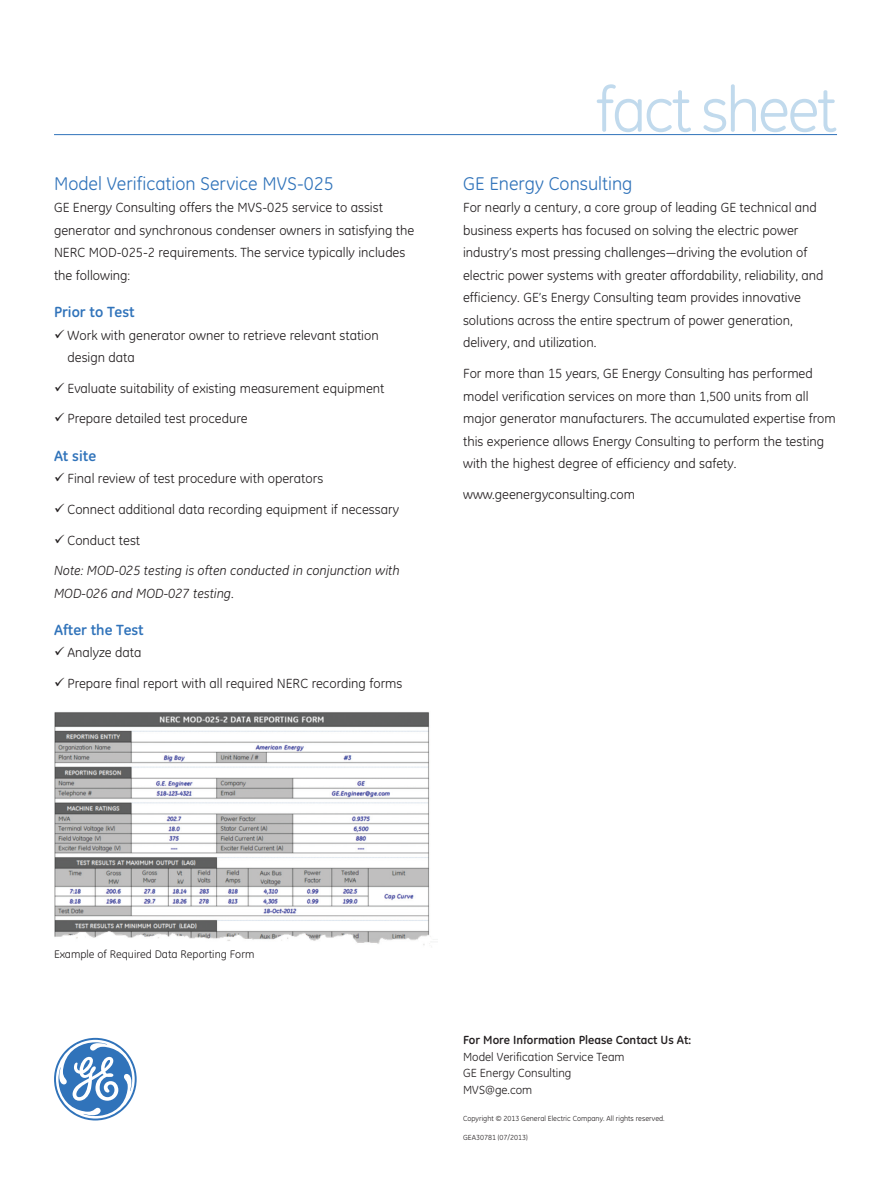
<style>
.page{position:relative;width:891px;height:1188px;background:#fff}
.page>*{position:absolute;margin:0;border:0;box-sizing:border-box;transform-origin:0 0}
.t1{font:63px "GE Inspira";letter-spacing:-.04em;color:#c1daed}
.t2{font:18.75px "GE Inspira";color:#3073ba}
.t3{font:700 15px "GE Inspira";color:#3073ba}
.t4{font:13.5px/22.5px "GE Inspira";color:#231f20}
.t5{font:italic 13.5px/22.5px "GE Inspira";color:#231f20}
.t6{font:12px/16.5px "GE Inspira";color:#231f20}
.t7{font:700 12px "GE Inspira";color:#231f20}
.t8{font:11.25px "GE Inspira";color:#231f20}
.t9{font:7.5px "GE Inspira";color:#231f20}
</style>
<div class="page">
<hr style="left:54px;top:134px;width:783px;height:1px;background:#3073ba">
<svg style="left:54px;top:1038px;width:83px;height:83px"></svg>
<img style="left:54px;top:712px;width:377px;height:233px">
<h2 class="t2" style="left:54px;top:173px;width:281px">Model Verification Service MVS-025</h2>
<p class="t4" style="left:54px;top:197px;width:362px">GE Energy Consulting offers the MVS-025 service to assist generator and synchronous condenser owners in satisfying the NERC MOD-025-2 requirements. The service typically includes the following:</p>
<p class="t3" style="left:54px;top:302px;width:82px">Prior to Test</p>
<p class="t4" style="left:68px;top:324px;width:313px;text-indent:-14px">✓ Work with generator owner to retrieve relevant station design data</p>
<p class="t4" style="left:54px;top:377px;width:332px">✓ Evaluate suitability of existing measurement equipment</p>
<p class="t4" style="left:54px;top:408px;width:195px">✓ Prepare detailed test procedure</p>
<p class="t3" style="left:54px;top:446px;width:44px">At site</p>
<p class="t4" style="left:54px;top:467px;width:271px">✓ Final review of test procedure with operators</p>
<p class="t4" style="left:54px;top:498px;width:347px">✓ Connect additional data recording equipment if necessary</p>
<p class="t4" style="left:54px;top:529px;width:88px">✓ Conduct test</p>
<p class="t5" style="left:54px;top:559px;width:347px">Note: MOD-025 testing is often conducted in conjunction with<br>MOD-026 and MOD-027 testing.</p>
<p class="t3" style="left:54px;top:620px;width:91px">After the Test</p>
<p class="t4" style="left:54px;top:642px;width:89px">✓ Analyze data</p>
<p class="t4" style="left:54px;top:672px;width:350px">✓ Prepare final report with all required NERC recording forms</p>
<h1 class="t1" style="left:596px;top:74px;width:243px">fact sheet</h1>
<h2 class="t2" style="left:463px;top:173px;width:171px">GE Energy Consulting</h2>
<p class="t4" style="left:463px;top:197px;width:362px">For nearly a century, a core group of leading GE technical and business experts has focused on solving the electric power industry’s most pressing challenges—driving the evolution of electric power systems with greater affordability, reliability, and efficiency. GE’s Energy Consulting team provides innovative solutions across the entire spectrum of power generation, delivery, and utilization.</p>
<p class="t4" style="left:463px;top:362px;width:374px">For more than 15 years, GE Energy Consulting has performed model verification services on more than 1,500 units from all major generator manufacturers. The accumulated expertise from this experience allows Energy Consulting to perform the testing with the highest degree of efficiency and safety.</p>
<p class="t4" style="left:463px;top:483px;width:174px">www.geenergyconsulting.com</p>
<p class="t8" style="left:54px;top:947px;width:202px">Example of Required Data Reporting Form</p>
<p class="t7" style="left:463px;top:1032px;width:229px">For More Information Please Contact Us At:</p>
<p class="t6" style="left:463px;top:1048px;width:163px">Model Verification Service Team<br>GE Energy Consulting<br>MVS@ge.com</p>
<p class="t9" style="left:463px;top:1114px;width:203px">Copyright © 2013 General Electric Company. All rights reserved.</p>
<p class="t9" style="left:463px;top:1133px;width:66px">GEA30781 (07/2013)</p>
</div>
